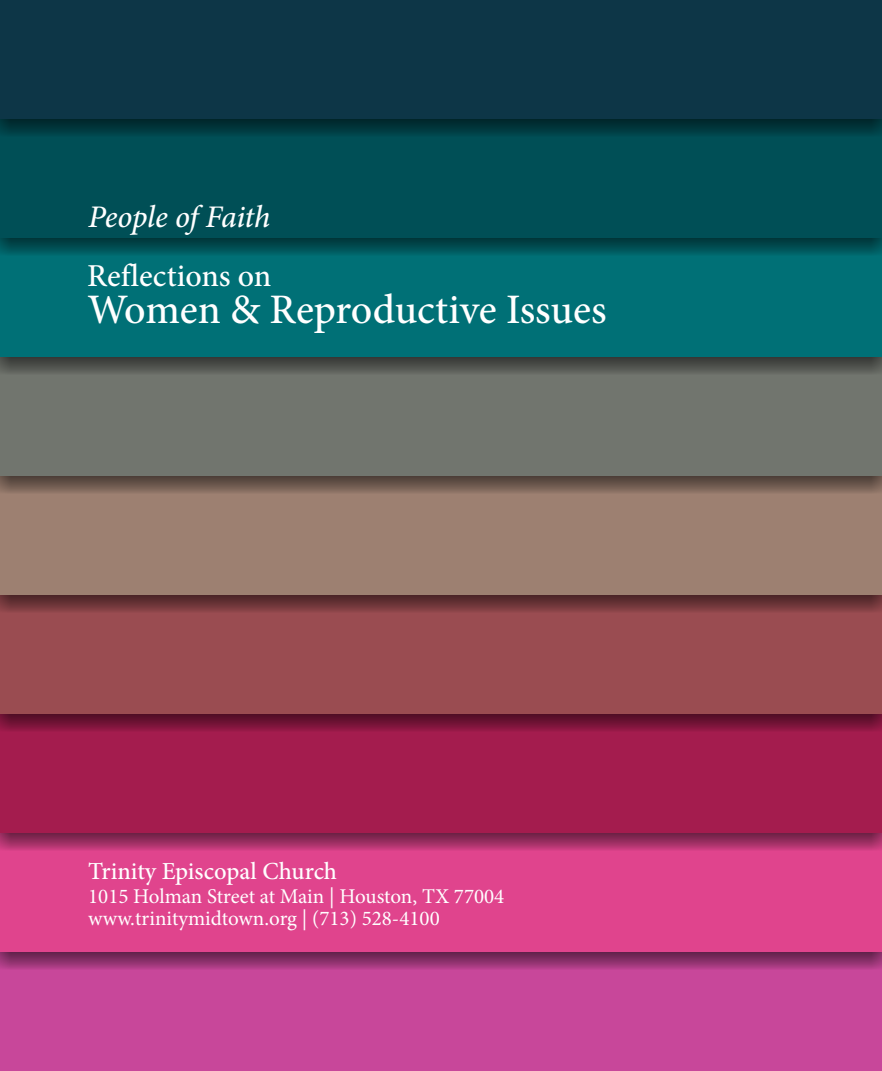
<style>
.page{position:relative;width:882px;height:1071px;background:#fff}
.page>*{position:absolute;margin:0;border:0;box-sizing:border-box;transform-origin:0 0}
.t1{font:500 42px "Minion Pro";letter-spacing:-.005em;color:#fff}
.t2{font:500 32.02px "Minion Pro";color:#fff}
.t3{font:italic 500 31.5px "Minion Pro";letter-spacing:-.01em;color:#fff}
.t4{font:500 24.5px "Minion Pro";color:#fff}
.t5{font:21px/22.8px "Minion Pro";color:#fff}
</style>
<div class="page">
<div style="left:0;top:952px;width:882px;height:119px;background:#c8479a"></div>
<div style="left:0;top:829px;width:882px;height:141px;background:#020203;opacity:.61"></div>
<div style="left:0;top:833px;width:882px;height:119px;background:#e0448d"></div>
<div style="left:0;top:710px;width:882px;height:141px;background:#020203;opacity:.61"></div>
<div style="left:0;top:714px;width:882px;height:119px;background:#a41c4e"></div>
<div style="left:0;top:591px;width:882px;height:141px;background:#020203;opacity:.61"></div>
<div style="left:0;top:595px;width:882px;height:119px;background:#9a4c51"></div>
<div style="left:0;top:472px;width:882px;height:141px;background:#020203;opacity:.61"></div>
<div style="left:0;top:476px;width:882px;height:119px;background:#9d8071"></div>
<div style="left:0;top:353px;width:882px;height:141px;background:#020203;opacity:.61"></div>
<div style="left:0;top:357px;width:882px;height:119px;background:#71756e"></div>
<div style="left:0;top:234px;width:882px;height:141px;background:#020203;opacity:.61"></div>
<div style="left:0;top:238px;width:882px;height:119px;background:#007076"></div>
<div style="left:0;top:115px;width:882px;height:141px;background:#020203;opacity:.61"></div>
<div style="left:0;top:119px;width:882px;height:119px;background:#004f56"></div>
<div style="left:0;top:0;width:882px;height:137px;background:#020203;opacity:.61"></div>
<div style="left:0;top:0;width:882px;height:119px;background:#0d3647"></div>
<h3 class="t3" style="left:88px;top:204px;width:184px">People of Faith</h3>
<h2 class="t2" style="left:87px;top:262px;width:186px">Reflections on</h2>
<h1 class="t1" style="left:88px;top:292px;width:521px">Women &amp; Reproductive Issues</h1>
<p class="t4" style="left:88px;top:861px;width:250px">Trinity Episcopal Church</p>
<p class="t5" style="left:88px;top:887px;width:418px">1015 Holman Street at Main | Houston, TX 77004 www.trinitymidtown.org | (713) 528-4100</p>
</div>
